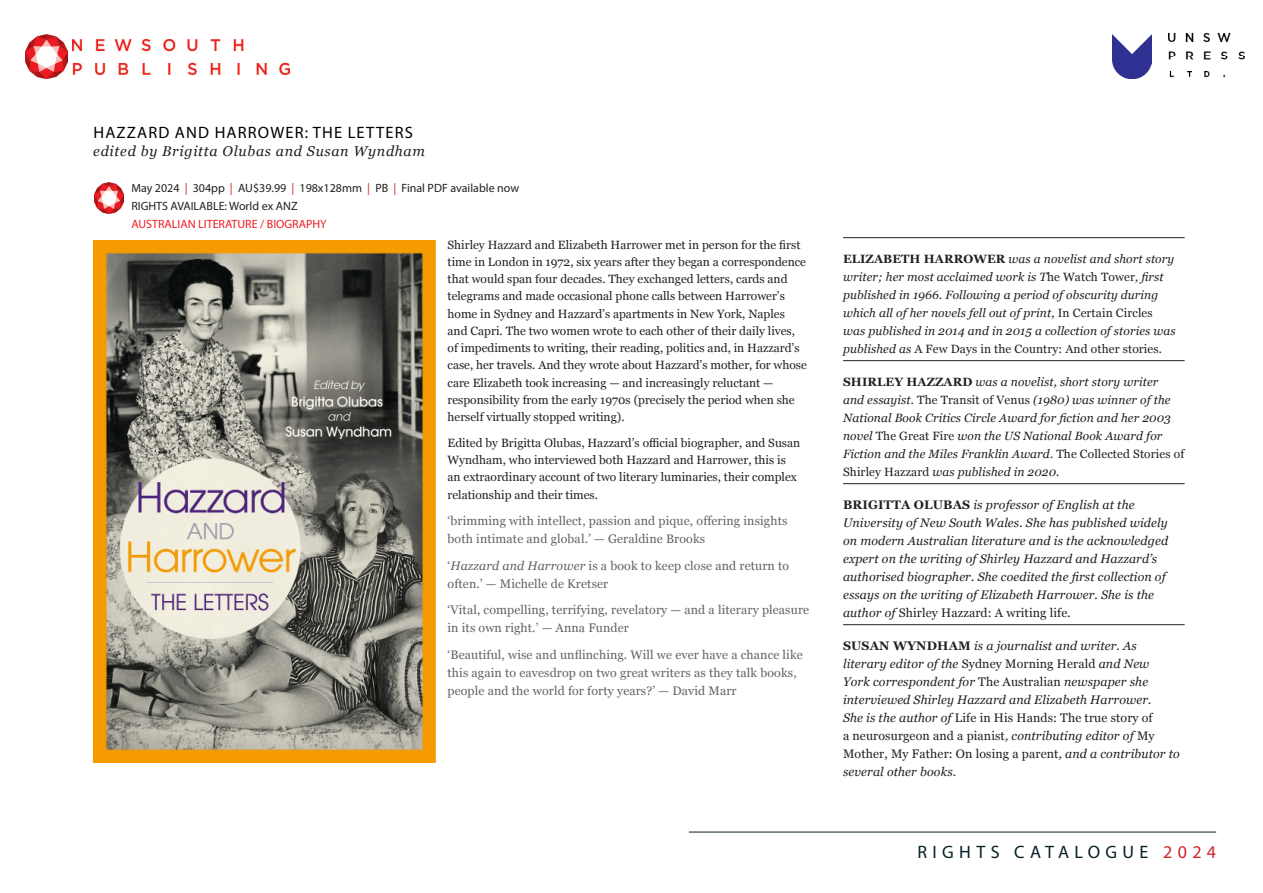
<style>
.page{position:relative;width:1263px;height:893px;background:#fff}
.page>*{position:absolute;margin:0;border:0;box-sizing:border-box;transform-origin:0 0}
.t1{font:18px "Myriad Pro";letter-spacing:.3em;color:#072027}
.Book_title{font:16.5px "Myriad Pro";letter-spacing:.07em;color:#000}
.Book_title-2{font:italic 14.25px "Georgia";letter-spacing:.05em;color:#231f20}
.Author_bio_text{font:italic 12.3px/18px "Georgia";letter-spacing:.01em;color:#231f20}
.endorsement{font:12.3px/18px "Georgia";letter-spacing:.01em;color:#636366}
.blurb_opening_para{font:12px/17.2px "Georgia";color:#231f20}
.Author_bio_text-2{font:italic 12px/18px "Georgia";letter-spacing:.01em;color:#231f20}
.Pub_info{font:12px "Myriad Pro";color:#231f20}
.Pub_info-2{font:12px "Myriad Pro";color:#ee1d23}
.s1{color:#d1232a}
.s2{font-style:italic}
.s3{font-weight:700;font-style:normal}
.s4{font-style:normal}
</style>
<div class="page">
<img style="left:72px;top:39px;width:218px;height:35px">
<hr style="left:689px;top:832px;width:527px;height:1px;background:#072027">
<img style="left:25px;top:35px;width:43px;height:43px">
<img style="left:1112px;top:35px;width:39px;height:43px">
<img style="left:1168px;top:32px;width:77px;height:46px">
<hr style="left:843px;top:237px;width:342px;height:1px;background:#231f20">
<hr style="left:843px;top:360px;width:342px;height:1px;background:#231f20">
<hr style="left:843px;top:483px;width:342px;height:1px;background:#231f20">
<hr style="left:843px;top:624px;width:342px;height:1px;background:#231f20">
<img style="left:94px;top:183px;width:30px;height:30px">
<img style="left:93px;top:240px;width:342px;height:523px">
<p class="Book_title" style="left:93px;top:122px;width:321px">HAZZARD AND HARROWER: THE LETTERS</p>
<p class="Book_title-2" style="left:93px;top:140px;width:333px">edited by Brigitta Olubas and Susan Wyndham</p>
<p class="Pub_info" style="left:131px;top:180px;width:389px">May 2024 <span class="s1">|</span> 304pp <span class="s1">|</span> AU$39.99 <span class="s1">|</span> 198x128mm <span class="s1">|</span> PB <span class="s1">|</span> Final PDF available now</p>
<p class="Pub_info" style="left:131px;top:198px;width:168px">RIGHTS AVAILABLE: World ex ANZ</p>
<p class="Pub_info-2" style="left:131px;top:216px;width:197px">AUSTRALIAN LITERATURE / BIOGRAPHY</p>
<p class="blurb_opening_para" style="left:448px;top:235px;width:361px">Shirley Hazzard and Elizabeth Harrower met in person for the first time in London in 1972, six years after they began a correspondence that would span four decades. They exchanged letters, cards and telegrams and made occasional phone calls between Harrower’s home in Sydney and Hazzard’s apartments in New York, Naples and Capri. The two women wrote to each other of their daily lives, of impediments to writing, their reading, politics and, in Hazzard’s case, her travels. And they wrote about Hazzard’s mother, for whose care Elizabeth took increasing — and increasingly reluctant — responsibility from the early 1970s (precisely the period when she herself virtually stopped writing).</p>
<p class="blurb_opening_para" style="left:448px;top:434px;width:354px">Edited by Brigitta Olubas, Hazzard’s official biographer, and Susan Wyndham, who interviewed both Hazzard and Harrower, this is an extraordinary account of two literary luminaries, their complex relationship and their times.</p>
<p class="endorsement" style="left:448px;top:511px;width:341px">‘brimming with intellect, passion and pique, offering insights both intimate and global.’ — Geraldine Brooks</p>
<p class="endorsement" style="left:448px;top:556px;width:343px">‘<span class="s2">Hazzard and Harrower</span> is a book to keep close and return to often.’ — Michelle de Kretser</p>
<p class="endorsement" style="left:448px;top:600px;width:363px">‘Vital, compelling, terrifying, revelatory — and a literary pleasure in its own right.’ — Anna Funder</p>
<p class="endorsement" style="left:448px;top:645px;width:357px">‘Beautiful, wise and unflinching. Will we ever have a chance like this again to eavesdrop on two great writers as they talk books, people and the world for forty years?’ — David Marr</p>
<p class="Author_bio_text-2" style="left:843px;top:250px;width:334px"><span class="s3">ELIZABETH HARROWER</span> was a novelist and short story writer; her most acclaimed work is T<span class="s4">he Watch Tower</span>, first published in 1966. Following a period of obscurity during which all of her novels fell out of print, <span class="s4">In Certain Circles </span>was published in 2014 and in 2015 a collection of stories was published as <span class="s4">A Few Days in the Country: And other stories</span>.</p>
<p class="Author_bio_text-2" style="left:843px;top:373px;width:343px"><span class="s3">SHIRLEY HAZZARD</span> was a novelist, short story writer<br>and essayist. <span class="s4">The Transit of Venus</span> (1980) was winner of the National Book Critics Circle Award for fiction and her 2003 novel <span class="s4">The Great Fire</span> won the US National Book Award for Fiction and the Miles Franklin Award. <span class="s4">The Collected Stories of Shirley Hazzard</span> was published in 2020.</p>
<p class="Author_bio_text" style="left:843px;top:496px;width:327px"><span class="s3">BRIGITTA OLUBAS</span> is professor of English at the University of New South Wales. She has published widely on modern Australian literature and is the acknowledged expert on the writing of Shirley Hazzard and Hazzard’s authorised biographer. She coedited the first collection of essays on the writing of Elizabeth Harrower. She is the author of <span class="s4">Shirley Hazzard: A writing life</span>.</p>
<p class="Author_bio_text" style="left:843px;top:637px;width:338px"><span class="s3">SUSAN WYNDHAM</span> is a journalist and writer. As literary editor of the <span class="s4">Sydney Morning Herald</span> and New<br>York correspondent for <span class="s4">The Australian</span> newspaper she interviewed Shirley Hazzard and Elizabeth Harrower.<br>She is the author of <span class="s4">Life in His Hands: The true story of<br>a neurosurgeon and a pianist</span>, contributing editor of <span class="s4">My Mother, My Father: On losing a parent</span>, and a contributor to several other books.</p>
<h1 class="t1" style="left:917px;top:841px;width:300px">RIGHTS CATALOGUE <span class="s1">2024</span></h1>
</div>
